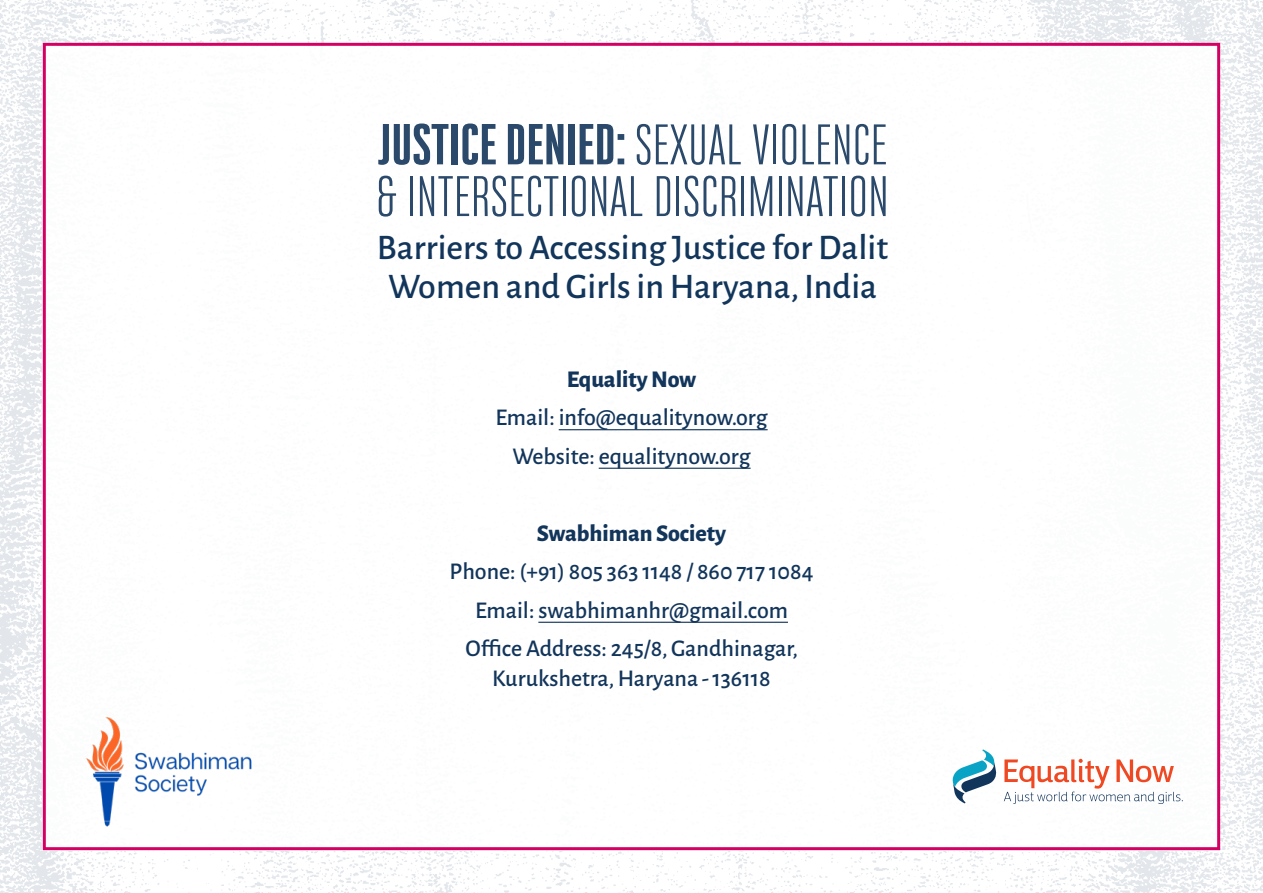
<style>
.page{position:relative;width:1263px;height:893px;background:#fff}
.page>*{position:absolute;margin:0;border:0;box-sizing:border-box;transform-origin:0 0}
.t1{font:50.25px/51.8px "Bw Stretch";letter-spacing:.01em;color:#2a496b}
.t2{font:500 36px/39px "Alegreya Sans";color:#12355b;text-align:center}
.t3{font:500 24px/30px "Alegreya Sans";color:#12355b;text-align:center}
.t4{font:800 24px "Alegreya Sans";color:#12355b}
.s1{font-weight:900}
</style>
<div class="page">
<img style="left:0;top:0;width:1263px;height:893px">
<div style="left:43px;top:46px;width:1177px;height:804px;background:#fff"></div>
<hr style="left:559px;top:429px;width:209px;height:1px;background:#12355b">
<hr style="left:599px;top:468px;width:152px;height:1px;background:#12355b">
<hr style="left:538px;top:622px;width:250px;height:1px;background:#12355b">
<svg style="left:952px;top:749px;width:45px;height:54px"></svg>
<svg style="left:1004px;top:759px;width:179px;height:45px"></svg>
<img style="left:85px;top:717px;width:167px;height:110px">
<p class="t1" style="left:376px;top:120px;width:514px"><span class="s1">JUSTICE DENIED:</span> SEXUAL VIOLENCE &amp; INTERSECTIONAL DISCRIMINATION</p>
<p class="t2" style="left:377px;top:226px;width:513px">Barriers to Accessing Justice for Dalit<br>Women and Girls in Haryana, India</p>
<p class="t4" style="left:567px;top:361px;width:131px">Equality Now</p>
<p class="t3" style="left:495px;top:401px;width:274px">Email: info@equalitynow.org</p>
<p class="t3" style="left:512px;top:440px;width:240px">Website: equalitynow.org</p>
<p class="t4" style="left:537px;top:515px;width:191px">Swabhiman Society</p>
<p class="t3" style="left:449px;top:555px;width:365px">Phone: (+91) 805 363 1148 / 860 717 1084</p>
<p class="t3" style="left:475px;top:594px;width:314px">Email: swabhimanhr@gmail.com</p>
<p class="t3" style="left:465px;top:632px;width:334px">Office Address: 245/8, Gandhinagar,<br>Kurukshetra, Haryana - 136118</p>
</div>
